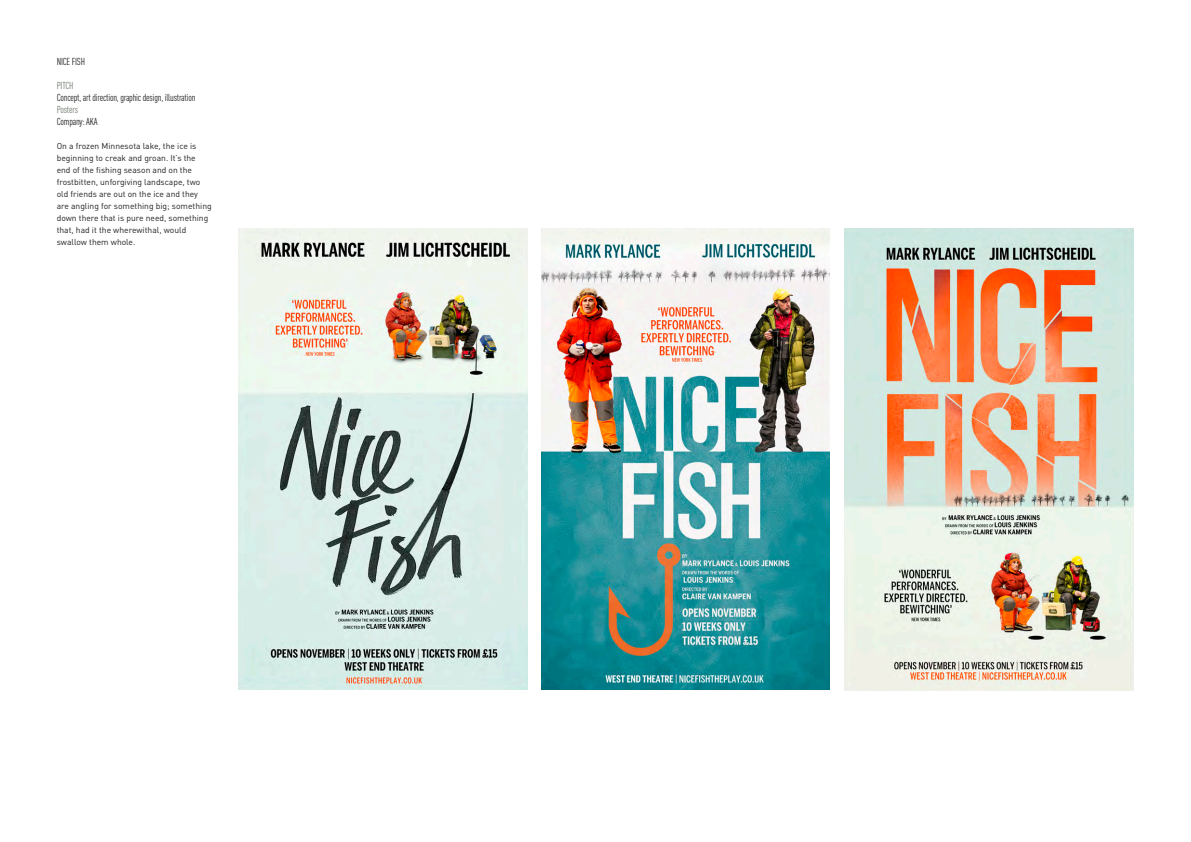
<style>
.page{position:relative;width:1191px;height:842px;background:#fff}
.page>*{position:absolute;margin:0;border:0;box-sizing:border-box;transform-origin:0 0}
.t1{font:10px "DIN Cond";letter-spacing:-.02em;color:#231f20}
.t2{font:10px "DIN Cond";letter-spacing:-.02em;color:#727b6e}
.t3{font:8.5px/12px "DIN";color:#231f20}
</style>
<div class="page">
<img style="left:239px;top:229px;width:288px;height:461px">
<img style="left:542px;top:229px;width:288px;height:461px">
<img style="left:844px;top:228px;width:289px;height:462px">
<p class="t1" style="left:57px;top:55px;width:30px">NICE FISH</p>
<p class="t2" style="left:57px;top:79px;width:18px">PITCH</p>
<p class="t1" style="left:57px;top:91px;width:140px">Concept, art direction, graphic design, illustration</p>
<p class="t2" style="left:57px;top:103px;width:23px">Posters</p>
<p class="t1" style="left:57px;top:115px;width:43px">Company: AKA</p>
<p class="t3" style="left:57px;top:140px;width:156px">On a frozen Minnesota lake, the ice is beginning to creak and groan. It’s the end of the fishing season and on the frostbitten, unforgiving landscape, two old friends are out on the ice and they are angling for something big; something down there that is pure need, something that, had it the wherewithal, would swallow them whole.</p>
</div>
